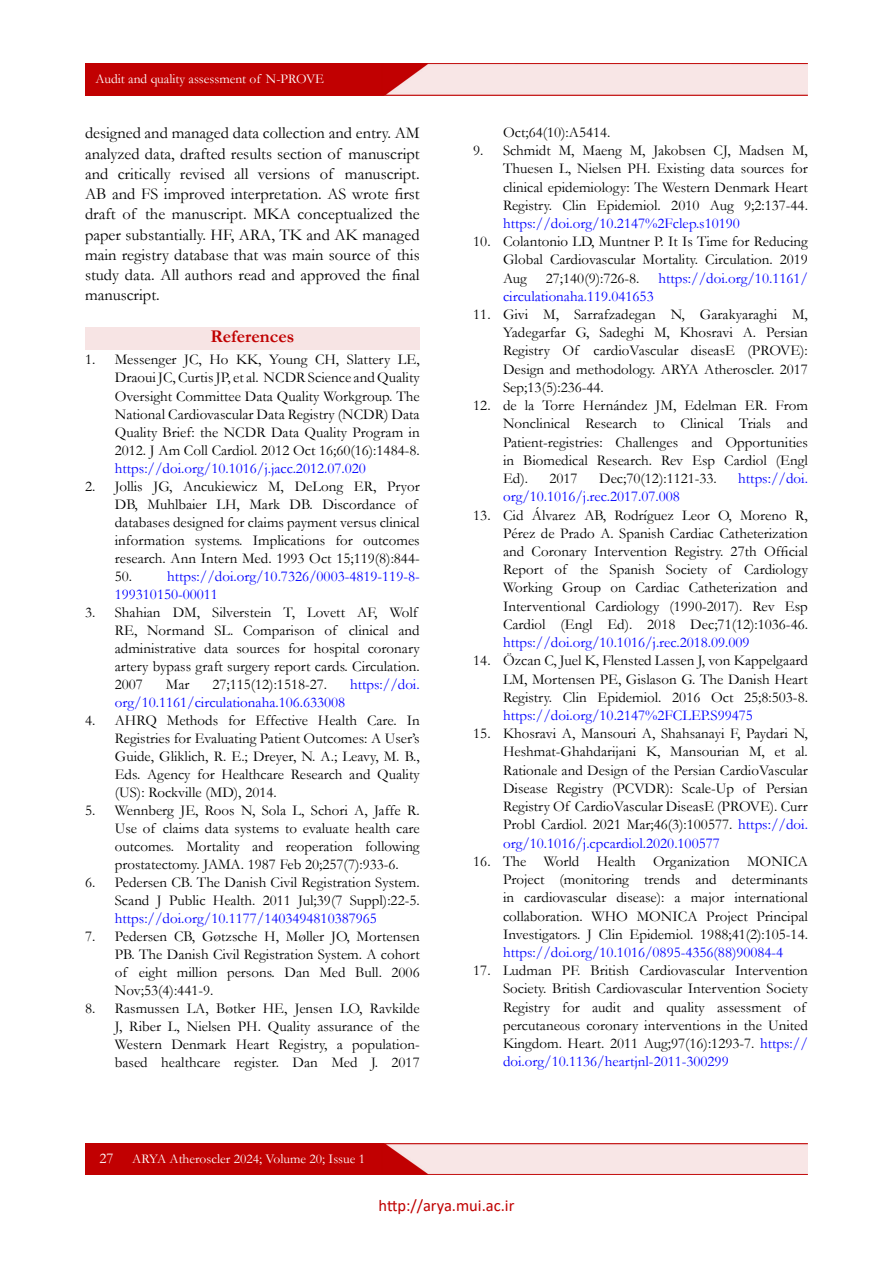
<style>
.page{position:relative;width:893px;height:1263px;background:#fff}
.page>*{position:absolute;margin:0;border:0;box-sizing:border-box;transform-origin:0 0}
.t1{font:700 18px "Garamond";color:#c00000}
.t2{font:16.5px/20.2px "Garamond";color:#000;text-align:justify}
.t3{font:16.5px "Calibri";color:#c00000}
.t4{font:15px/18px "Garamond";color:#000;text-align:justify}
.t5{font:15px/18px "Garamond";color:#00f}
.t6{font:15px "Garamond";color:#fff}
.t7{font:13.5px "Garamond";color:#fff}
.s1{color:#000}
.s2{color:#00f}
</style>
<div class="page">
<img style="left:85px;top:1143px;width:723px;height:32px">
<img style="left:85px;top:64px;width:723px;height:32px">
<div style="left:85px;top:327px;width:335px;height:23px;background:#f7e4e4"></div>
<p class="t7" style="left:96px;top:70px;width:230px">Audit and quality assessment of N-PROVE</p>
<p class="t2" style="left:85px;top:123px;width:336px">designed and managed data collection and entry. AM analyzed data, drafted results section of manuscript and critically revised all versions of manuscript.<br>AB and FS improved interpretation. AS wrote first draft of the manuscript. MKA conceptualized the paper substantially. HF, ARA, TK and AK managed main registry database that was main source of this study data. All authors read and approved the final manuscript.</p>
<p class="t1" style="left:210px;top:324px;width:85px">References</p>
<p class="t4" style="left:115px;top:350px;width:306px;text-indent:-30px">1. Messenger JC, Ho KK, Young CH, Slattery LE, Draoui JC, Curtis JP, et al. NCDR Science and Quality Oversight Committee Data Quality Workgroup. The National Cardiovascular Data Registry (NCDR) Data Quality Brief: the NCDR Data Quality Program in 2012. J Am Coll Cardiol. 2012 Oct 16;60(16):1484-8.</p>
<p class="t5" style="left:115px;top:458px;width:253px">https://doi.org/10.1016/j.jacc.2012.07.020</p>
<p class="t4" style="left:115px;top:476px;width:306px;text-align:left;text-indent:-30px">2. Jollis JG, Ancukiewicz M, DeLong ER, Pryor DB, Muhlbaier LH, Mark DB. Discordance of databases designed for claims payment versus clinical information systems. Implications for outcomes research. Ann Intern Med. 1993 Oct 15;119(8):844-</p>
<p class="t5" style="left:115px;top:566px;width:306px"><span class="s1">50.</span> https://doi.org/10.7326/0003-4819-119-8-<br>199310150-00011</p>
<p class="t4" style="left:115px;top:602px;width:306px;text-align:left;text-indent:-30px">3. Shahian DM, Silverstein T, Lovett AF, Wolf RE, Normand SL. Comparison of clinical and administrative data sources for hospital coronary artery bypass graft surgery report cards. Circulation.<br>2007</p>
<p class="t4" style="left:166px;top:674px;width:25px">Mar</p>
<p class="t4" style="left:212px;top:674px;width:116px">27;115(12):1518-27.</p>
<p class="t5" style="left:350px;top:674px;width:71px">https://doi.</p>
<p class="t5" style="left:115px;top:692px;width:232px">org/10.1161/circulationaha.106.633008</p>
<p class="t4" style="left:115px;top:710px;width:306px;text-indent:-30px">4. AHRQ Methods for Effective Health Care. In Registries for Evaluating Patient Outcomes: A User’s Guide, Gliklich, R. E.; Dreyer, N. A.; Leavy, M. B., Eds. Agency for Healthcare Research and Quality (US): Rockville (MD), 2014.</p>
<p class="t4" style="left:115px;top:800px;width:306px;text-indent:-30px">5. Wennberg JE, Roos N, Sola L, Schori A, Jaffe R.<br>Use of claims data systems to evaluate health care outcomes. Mortality and reoperation following prostatectomy. JAMA. 1987 Feb 20;257(7):933-6.</p>
<p class="t4" style="left:85px;top:872px;width:336px;text-align:right">6. Pedersen CB. The Danish Civil Registration System.<br>Scand J Public Health. 2011 Jul;39(7 Suppl):22-5.</p>
<p class="t5" style="left:115px;top:908px;width:264px">https://doi.org/10.1177/1403494810387965</p>
<p class="t4" style="left:115px;top:926px;width:306px;text-indent:-30px">7. Pedersen CB, Gøtzsche H, Møller JO, Mortensen PB. The Danish Civil Registration System. A cohort of eight million persons. Dan Med Bull. 2006<br>Nov;53(4):441-9.</p>
<p class="t4" style="left:115px;top:998px;width:306px;text-indent:-30px">8. Rasmussen LA, Bøtker HE, Jensen LO, Ravkilde J, Riber L, Nielsen PH. Quality assurance of the Western Denmark Heart Registry, a population&shy;based healthcare register. Dan Med J. 2017</p>
<p class="t6" style="left:99px;top:1148px;width:16px">27</p>
<p class="t7" style="left:132px;top:1149px;width:234px">ARYA Atheroscler 2024; Volume 20; Issue 1</p>
<p class="t4" style="left:503px;top:123px;width:109px">Oct;64(10):A5414.</p>
<p class="t4" style="left:503px;top:141px;width:306px;text-indent:-30px">9. Schmidt M, Maeng M, Jakobsen CJ, Madsen M, Thuesen L, Nielsen PH. Existing data sources for clinical epidemiology: The Western Denmark Heart Registry. Clin Epidemiol. 2010 Aug 9;2:137-44.</p>
<p class="t5" style="left:503px;top:214px;width:238px">https://doi.org/10.2147%2Fclep.s10190</p>
<p class="t4" style="left:503px;top:232px;width:306px;text-indent:-30px">10. Colantonio LD, Muntner P. It Is Time for Reducing Global Cardiovascular Mortality. Circulation. 2019<br>Aug</p>
<p class="t4" style="left:546px;top:268px;width:95px">27;140(9):726-8.</p>
<p class="t5" style="left:658px;top:268px;width:151px">https://doi.org/10.1161/</p>
<p class="t5" style="left:503px;top:287px;width:152px">circulationaha.119.041653</p>
<p class="t4" style="left:503px;top:305px;width:306px;text-indent:-30px">11. Givi M, Sarrafzadegan N, Garakyaraghi M, Yadegarfar G, Sadeghi M, Khosravi A. Persian Registry Of cardioVascular diseasE (PROVE):<br>Design and methodology. ARYA Atheroscler. 2017<br>Sep;13(5):236-44.</p>
<p class="t4" style="left:503px;top:396px;width:306px;text-indent:-30px">12. de la Torre Hernández JM, Edelman ER. From Nonclinical Research to Clinical Trials and Patient-registries: Challenges and Opportunities in Biomedical Research. Rev Esp Cardiol (Engl Ed).</p>
<p class="t4" style="left:549px;top:469px;width:30px">2017</p>
<p class="t4" style="left:599px;top:469px;width:119px">Dec;70(12):1121-33.</p>
<p class="t5" style="left:738px;top:469px;width:71px">https://doi.</p>
<p class="t5" style="left:503px;top:487px;width:178px">org/10.1016/j.rec.2017.07.008</p>
<p class="t4" style="left:503px;top:505px;width:306px;text-indent:-30px">13. Cid Álvarez AB, Rodríguez Leor O, Moreno R, Pérez de Prado A. Spanish Cardiac Catheterization and Coronary Intervention Registry. 27th Official Report of the Spanish Society of Cardiology Working Group on Cardiac Catheterization and Interventional Cardiology (1990-2017). Rev Esp Cardiol (Engl Ed). 2018 Dec;71(12):1036-46.</p>
<p class="t5" style="left:503px;top:633px;width:248px">https://doi.org/10.1016/j.rec.2018.09.009</p>
<p class="t4" style="left:503px;top:651px;width:306px;text-indent:-30px">14. Özcan C, Juel K, Flensted Lassen J, von Kappelgaard LM, Mortensen PE, Gislason G. The Danish Heart Registry. Clin Epidemiol. 2016 Oct 25;8:503-8.</p>
<p class="t5" style="left:503px;top:706px;width:251px">https://doi.org/10.2147%2FCLEP.S99475</p>
<p class="t4" style="left:503px;top:724px;width:306px;text-indent:-30px">15. Khosravi A, Mansouri A, Shahsanayi F, Paydari N, Heshmat-Ghahdarijani K, Mansourian M, et al.<br>Rationale and Design of the Persian CardioVascular Disease Registry (PCVDR): Scale-Up of Persian Registry Of CardioVascular DiseasE (PROVE). Curr Probl Cardiol. 2021 Mar;46(3):100577. <span class="s2">https://doi. org/10.1016/j.cpcardiol.2020.100577</span></p>
<p class="t4" style="left:503px;top:851px;width:306px;text-indent:-30px">16. The World Health Organization MONICA Project (monitoring trends and determinants in cardiovascular disease): a major international collaboration. WHO MONICA Project Principal Investigators. J Clin Epidemiol. 1988;41(2):105-14.</p>
<p class="t5" style="left:503px;top:943px;width:282px">https://doi.org/10.1016/0895-4356(88)90084-4</p>
<p class="t4" style="left:503px;top:961px;width:306px;text-align:left;text-indent:-30px">17. Ludman PF. British Cardiovascular Intervention Society. British Cardiovascular Intervention Society Registry for audit and quality assessment of percutaneous coronary interventions in the United Kingdom. Heart. 2011 Aug;97(16):1293-7. <span class="s2">https:// doi.org/10.1136/heartjnl-2011-300299</span></p>
<p class="t3" style="left:378px;top:1194px;width:137px">http://arya.mui.ac.ir</p>
</div>
